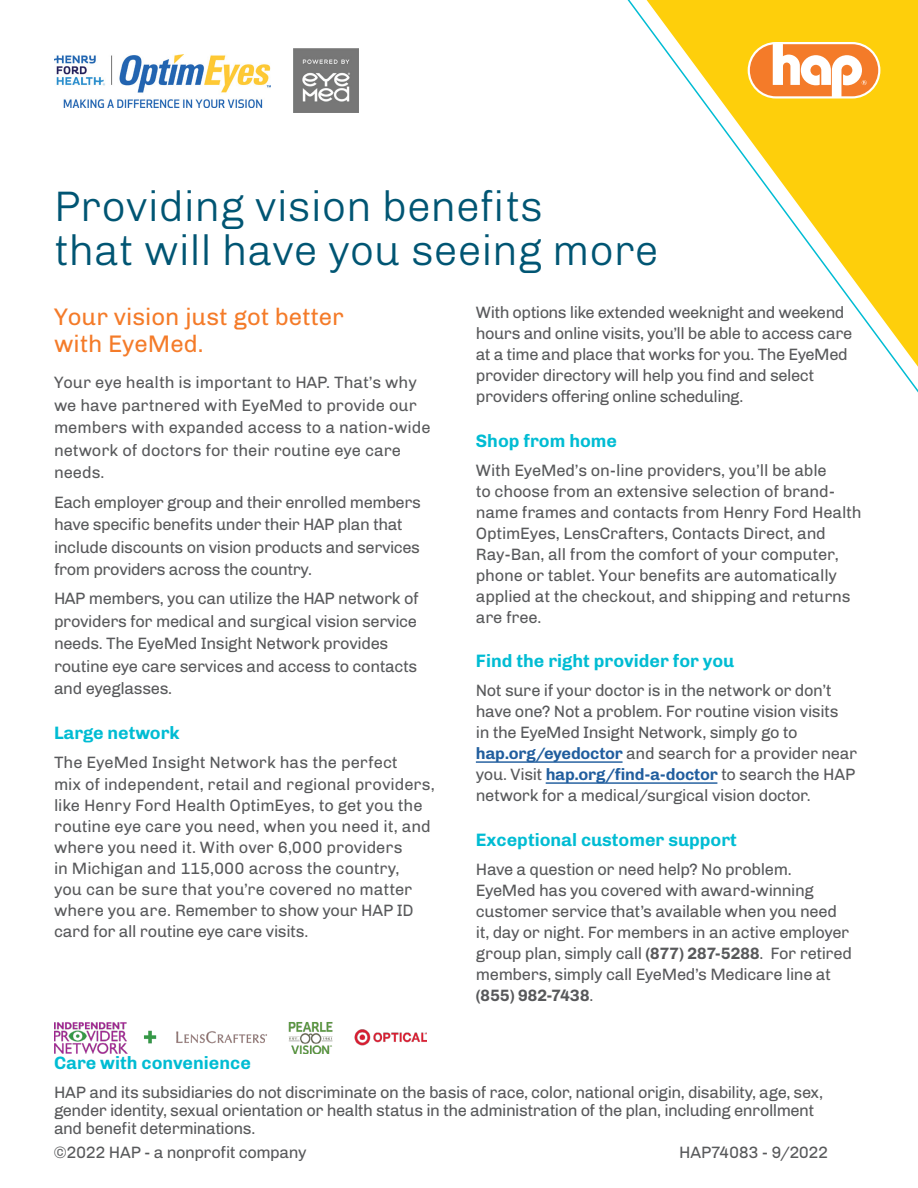
<style>
.page{position:relative;width:918px;height:1188px;background:#fff}
.page>*{position:absolute;margin:0;border:0;box-sizing:border-box;transform-origin:0 0}
.t1{font:300 42.75px/44.2px "Chivo";color:#005573}
.t2{font:24px/27px "Chivo";color:#f47b29}
.t3{font:700 18px "Chivo";color:#00bcd3}
.t4{font:16.5px/21px "Chivo";letter-spacing:-.02em;color:#58595b}
.t5{font:16.5px/21px "Chivo";color:#58595b}
.s1{font-weight:700;color:#215e9e}
.s2{font-weight:700}
</style>
<div class="page">
<svg style="left:627px;top:0;width:291px;height:393px"></svg>
<hr style="left:476px;top:761px;width:147px;height:2px;background:#215e9e">
<hr style="left:546px;top:782px;width:171px;height:2px;background:#215e9e">
<img style="left:294px;top:48px;width:64px;height:65px">
<img style="left:54px;top:54px;width:216px;height:53px">
<svg style="left:748px;top:42px;width:132px;height:57px"></svg>
<img style="left:54px;top:1022px;width:373px;height:32px">
<h1 class="t1" style="left:54px;top:181px;width:606px">Providing vision benefits<br>that will have you seeing more</h1>
<p class="t2" style="left:54px;top:302px;width:291px">Your vision just got better with EyeMed.</p>
<p class="t5" style="left:54px;top:370px;width:378px;line-height:22.5px">Your eye health is important to HAP. That’s why we have partnered with EyeMed to provide our members with expanded access to a nation-wide network of doctors for their routine eye care needs.</p>
<p class="t4" style="left:54px;top:490px;width:368px;line-height:22.5px">Each employer group and their enrolled members have specific benefits under their HAP plan that include discounts on vision products and services from providers across the country.</p>
<p class="t4" style="left:54px;top:586px;width:366px;line-height:22.5px">HAP members, you can utilize the HAP network of providers for medical and surgical vision service needs. The EyeMed Insight Network provides routine eye care services and access to contacts and eyeglasses.</p>
<p class="t3" style="left:54px;top:718px;width:127px">Large network</p>
<p class="t5" style="left:54px;top:750px;width:382px;line-height:22.5px">The EyeMed Insight Network has the perfect<br>mix of independent, retail and regional providers,</p>
<p class="t5" style="left:54px;top:794px;width:378px">like Henry Ford Health OptimEyes, to get you the routine eye care you need, when you need it, and where you need it. With over 6,000 providers<br>in Michigan and 115,000 across the country, you can be sure that you’re covered no matter where you are. Remember to show your HAP ID card for all routine eye care visits.</p>
<p class="t4" style="left:476px;top:301px;width:378px">With options like extended weeknight and weekend hours and online visits, you’ll be able to access care at a time and place that works for you. The EyeMed provider directory will help you find and select providers offering online scheduling.</p>
<p class="t3" style="left:476px;top:426px;width:143px">Shop from home</p>
<p class="t4" style="left:476px;top:459px;width:387px">With EyeMed’s on-line providers, you’ll be able<br>to choose from an extensive selection of brand&shy;name frames and contacts from Henry Ford Health OptimEyes, LensCrafters, Contacts Direct, and Ray-Ban, all from the comfort of your computer, phone or tablet. Your benefits are automatically applied at the checkout, and shipping and returns are free.</p>
<p class="t3" style="left:476px;top:647px;width:260px">Find the right provider for you</p>
<p class="t4" style="left:476px;top:679px;width:383px">Not sure if your doctor is in the network or don’t have one? Not a problem. For routine vision visits<br>in the EyeMed Insight Network, simply go to <span class="s1">hap.org/eyedoctor</span> and search for a provider near you. Visit <span class="s1">hap.org/find-a-doctor</span> to search the HAP network for a medical/surgical vision doctor.</p>
<p class="t3" style="left:476px;top:825px;width:262px">Exceptional customer support</p>
<p class="t4" style="left:476px;top:858px;width:378px">Have a question or need help? No problem.<br>EyeMed has you covered with award-winning customer service that’s available when you need it, day or night. For members in an active employer group plan, simply call <span class="s2">(877) 287-5288</span>. For retired members, simply call EyeMed’s Medicare line at <span class="s2">(855) 982-7438</span>.</p>
<p class="t3" style="left:54px;top:1049px;width:198px">Care with convenience</p>
<p class="t4" style="left:54px;top:1082px;width:770px;line-height:18px">HAP and its subsidiaries do not discriminate on the basis of race, color, national origin, disability, age, sex, gender identity, sexual orientation or health status in the administration of the plan, including enrollment and benefit determinations.</p>
<p class="t4" style="left:54px;top:1141px;width:254px">©2022 HAP - a nonprofit company</p>
<p class="t4" style="left:679px;top:1141px;width:151px">HAP74083 - 9/2022</p>
</div>
